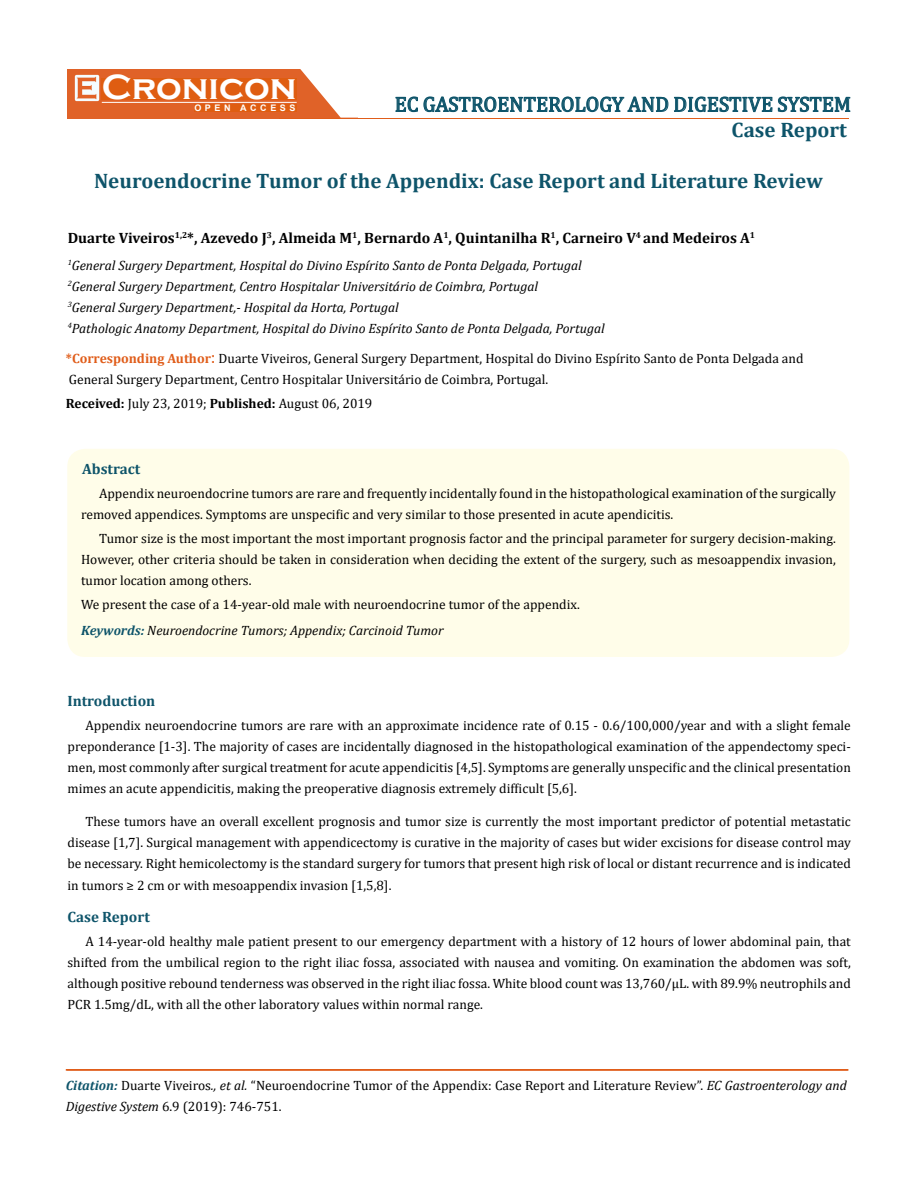
<style>
.page{position:relative;width:917px;height:1188px;background:#fff}
.page>*{position:absolute;margin:0;border:0;box-sizing:border-box;transform-origin:0 0}
.t1{font:700 36px "Copperplate Gothic";color:#fff}
.t2{font:700 21px "Cambria";color:#0e546a}
.t3{font:21px "Cambria";color:#0e546a}
.t4{font:700 15px "Cambria";color:#000}
.t5{font:700 15px "Cambria";color:#0e546a}
.t6{font:13.5px/21px "Cambria";color:#000}
.t7{font:italic 13.5px/21px "Cambria";color:#000}
.t8{font:700 9px "Arial";letter-spacing:.4em;color:#fff}
.s1{font-weight:700;color:#e05d1a}
.s2{font-size:18px;color:#e05d1a}
.s3{font-weight:700}
.s4{font-weight:700;font-style:italic;color:#0e546a}
.s5{font-style:italic}
</style>
<div class="page">
<div style="left:67px;top:70px;width:290px;height:49px;background:#e06228"></div>
<img style="left:75px;top:75px;width:24px;height:26px">
<div style="left:102px;top:79px;width:195px;height:21px;background:#df5d11"></div>
<div style="left:194px;top:105px;width:103px;height:7px;background:#df5d11"></div>
<svg style="left:300px;top:69px;width:550px;height:49px"></svg>
<hr style="left:102px;top:102px;width:194px;height:1px;background:#fff">
<hr style="left:279px;top:118px;width:569px;height:1px;background:#e05d1a">
<div style="left:66px;top:1070px;width:782px;height:1px;border:1px solid #e05d1a"></div>
<div style="left:67px;top:449px;width:782px;height:208px;background:#fffde9;border-radius:18px"></div>
<h1 class="t1" style="left:102px;top:68px;width:196px">Cronicon</h1>
<p class="t8" style="left:194px;top:102px;width:103px">OPEN ACCESS</p>
<h2 class="t3" style="left:394px;top:92px;width:458px">EC GASTROENTEROLOGY AND DIGESTIVE SYSTEM</h2>
<h2 class="t2" style="left:731px;top:115px;width:117px">Case Report</h2>
<h2 class="t2" style="left:94px;top:166px;width:730px">Neuroendocrine Tumor of the Appendix: Case Report and Literature Review</h2>
<p class="t4" style="left:68px;top:227px;width:689px">Duarte Viveiros<sup>1,2</sup>*, Azevedo J<sup>3</sup>, Almeida M<sup>1</sup>, Bernardo A<sup>1</sup>, Quintanilha R<sup>1</sup>, Carneiro V<sup>4</sup> and Medeiros A<sup>1</sup></p>
<p class="t7" style="left:68px;top:254px;width:538px"><sup>1</sup>General Surgery Department, Hospital do Divino Espírito Santo de Ponta Delgada, Portugal <sup>2</sup>General Surgery Department, Centro Hospitalar Universitário de Coimbra, Portugal<br><sup>3</sup>General Surgery Department,- Hospital da Horta, Portugal<br><sup>4</sup>Pathologic Anatomy Department, Hospital do Divino Espírito Santo de Ponta Delgada, Portugal</p>
<p class="t6" style="left:66px;top:348px;width:739px"><span class="s1">*Corresponding Author</span><span class="s2">:</span> Duarte Viveiros, General Surgery Department, Hospital do Divino Espírito Santo de Ponta Delgada and<br>General Surgery Department, Centro Hospitalar Universitário de Coimbra, Portugal.</p>
<p class="t6" style="left:66px;top:393px;width:308px"><span class="s3">Received:</span> July 23, 2019; <span class="s3">Published:</span> August 06, 2019</p>
<p class="t5" style="left:82px;top:458px;width:60px">Abstract</p>
<p class="t6" style="left:81px;top:483px;width:756px;text-indent:18px">Appendix neuroendocrine tumors are rare and frequently incidentally found in the histopathological examination of the surgically removed appendices. Symptoms are unspecific and very similar to those presented in acute apendicitis.</p>
<p class="t6" style="left:81px;top:528px;width:756px;text-align:justify;text-indent:18px">Tumor size is the most important the most important prognosis factor and the principal parameter for surgery decision-making.<br>However, other criteria should be taken in consideration when deciding the extent of the surgery, such as mesoappendix invasion, tumor location among others.</p>
<p class="t6" style="left:81px;top:591px;width:500px;line-height:26.1px">We present the case of a 14-year-old male with neuroendocrine tumor of the appendix.<br><span class="s4">Keywords:</span> <span class="s5">Neuroendocrine Tumors; Appendix; Carcinoid Tumor</span></p>
<p class="t5" style="left:67px;top:691px;width:89px">Introduction</p>
<p class="t6" style="left:67px;top:715px;width:784px;text-align:justify;text-indent:18px">Appendix neuroendocrine tumors are rare with an approximate incidence rate of 0.15 - 0.6/100,000/year and with a slight female preponderance [1-3]. The majority of cases are incidentally diagnosed in the histopathological examination of the appendectomy speci&shy;men, most commonly after surgical treatment for acute appendicitis [4,5]. Symptoms are generally unspecific and the clinical presentation mimes an acute appendicitis, making the preoperative diagnosis extremely difficult [5,6].</p>
<p class="t6" style="left:67px;top:811px;width:784px;text-align:justify;text-indent:18px">These tumors have an overall excellent prognosis and tumor size is currently the most important predictor of potential metastatic disease [1,7]. Surgical management with appendicectomy is curative in the majority of cases but wider excisions for disease control may be necessary. Right hemicolectomy is the standard surgery for tumors that present high risk of local or distant recurrence and is indicated in tumors ≥ 2 cm or with mesoappendix invasion [1,5,8].</p>
<p class="t5" style="left:67px;top:907px;width:84px">Case Report</p>
<p class="t6" style="left:67px;top:931px;width:785px;text-align:justify;text-indent:18px">A 14-year-old healthy male patient present to our emergency department with a history of 12 hours of lower abdominal pain, that shifted from the umbilical region to the right iliac fossa, associated with nausea and vomiting. On examination the abdomen was soft, although positive rebound tenderness was observed in the right iliac fossa. White blood count was 13,760/μL. with 89.9% neutrophils and PCR 1.5mg/dL, with all the other laboratory values within normal range.</p>
<p class="t6" style="left:66px;top:1075px;width:782px"><span class="s4">Citation:</span> Duarte Viveiros<span class="s5">., et al.</span> “Neuroendocrine Tumor of the Appendix: Case Report and Literature Review”. <span class="s5">EC Gastroenterology and<br>Digestive System</span> 6.9 (2019): 746-751.</p>
</div>
